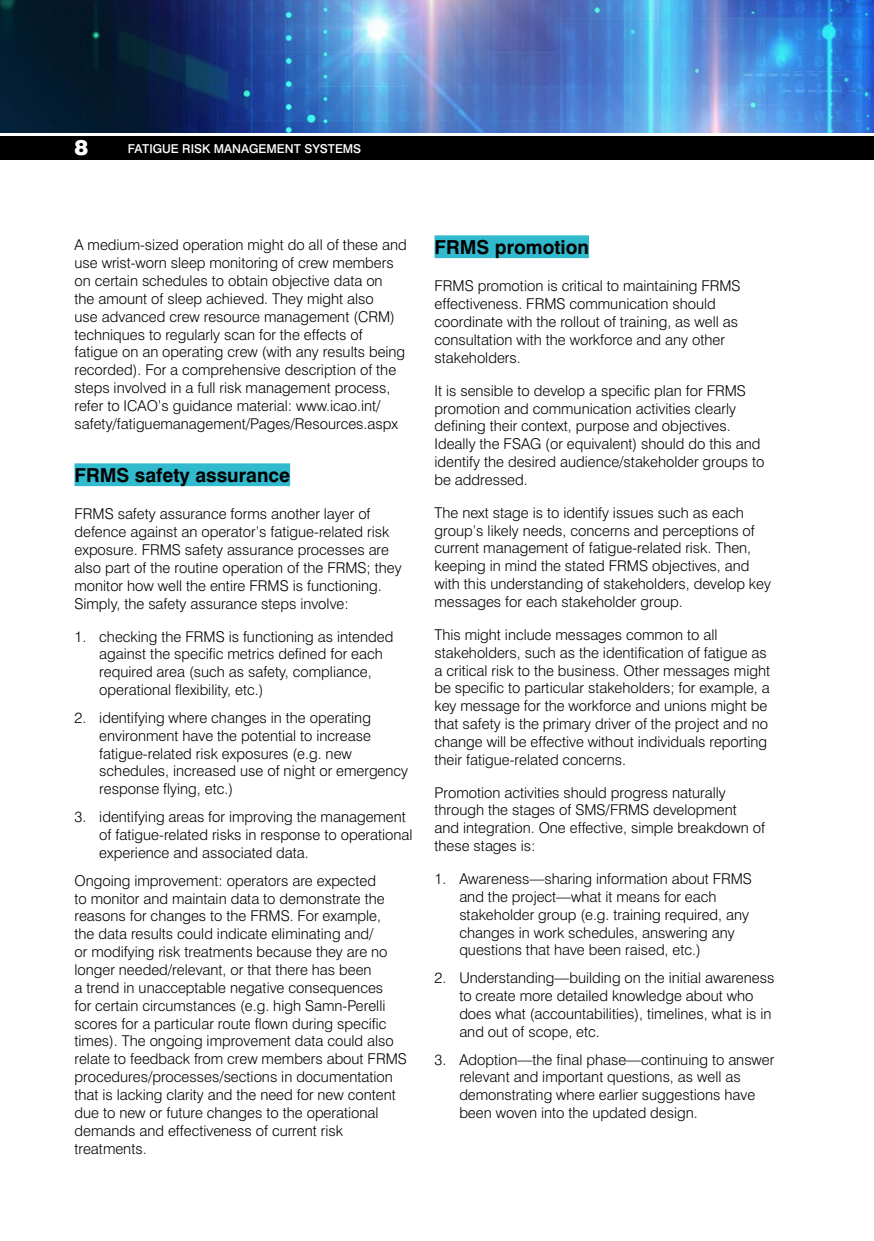
<style>
.page{position:relative;width:874px;height:1241px;background:#fff}
.page>*{position:absolute;margin:0;border:0;box-sizing:border-box;transform-origin:0 0}
.t1{font:900 21px "Swiss 721 BT";color:#fff}
.t2{font:700 19.25px "Swiss 721 BT";color:#000}
.Body_text_black{font:300 14.88px/17.8px "Swiss 721 BT";color:#000}
.number_tab{font:300 14.88px/17.8px "Swiss 721 BT";color:#000}
.t3{font:500 12.25px "Swiss 721 BT";color:#fff}
</style>
<div class="page">
<img style="left:0;top:0;width:873px;height:133px">
<div style="left:0;top:135px;width:873px;height:26px;background:#000"></div>
<hr style="left:0;top:160px;width:873px;height:2px;background:#fff">
<div style="left:74px;top:463px;width:216px;height:23px;background:#31b9ce"></div>
<div style="left:434px;top:235px;width:154px;height:23px;background:#31b9ce"></div>
<h1 class="t1" style="left:74px;top:135px;width:15px">8</h1>
<p class="t3" style="left:128px;top:141px;width:235px">FATIGUE RISK MANAGEMENT SYSTEMS</p>
<p class="Body_text_black" style="left:74px;top:236px;width:333px">A medium-sized operation might do all of these and use wrist-worn sleep monitoring of crew members on certain schedules to obtain objective data on<br>the amount of sleep achieved. They might also<br>use advanced crew resource management (CRM) techniques to regularly scan for the effects of fatigue on an operating crew (with any results being recorded). For a comprehensive description of the steps involved in a full risk management process, refer to ICAO’s guidance material: www.icao.int/ safety/fatiguemanagement/Pages/Resources.aspx</p>
<h2 class="t2" style="left:74px;top:463px;width:217px">FRMS safety assurance</h2>
<p class="Body_text_black" style="left:74px;top:505px;width:328px">FRMS safety assurance forms another layer of defence against an operator’s fatigue-related risk exposure. FRMS safety assurance processes are also part of the routine operation of the FRMS; they monitor how well the entire FRMS is functioning.<br>Simply, the safety assurance steps involve:</p>
<p class="number_tab" style="left:99px;top:627px;width:295px;text-indent:-25px">1. checking the FRMS is functioning as intended against the specific metrics defined for each required area (such as safety, compliance, operational flexibility, etc.)</p>
<p class="number_tab" style="left:99px;top:708px;width:310px;text-indent:-25px">2. identifying where changes in the operating environment have the potential to increase fatigue-related risk exposures (e.g. new schedules, increased use of night or emergency response flying, etc.)</p>
<p class="number_tab" style="left:99px;top:807px;width:315px;text-indent:-25px">3. identifying areas for improving the management of fatigue-related risks in response to operational experience and associated data.</p>
<p class="Body_text_black" style="left:74px;top:871px;width:334px">Ongoing improvement: operators are expected<br>to monitor and maintain data to demonstrate the reasons for changes to the FRMS. For example,<br>the data results could indicate eliminating and/<br>or modifying risk treatments because they are no longer needed/relevant, or that there has been<br>a trend in unacceptable negative consequences<br>for certain circumstances (e.g. high Samn-Perelli scores for a particular route flown during specific times). The ongoing improvement data could also relate to feedback from crew members about FRMS procedures/processes/sections in documentation that is lacking clarity and the need for new content due to new or future changes to the operational demands and effectiveness of current risk treatments.</p>
<h2 class="t2" style="left:434px;top:235px;width:156px">FRMS promotion</h2>
<p class="Body_text_black" style="left:434px;top:277px;width:307px">FRMS promotion is critical to maintaining FRMS effectiveness. FRMS communication should coordinate with the rollout of training, as well as consultation with the workforce and any other stakeholders.</p>
<p class="Body_text_black" style="left:434px;top:381px;width:331px">It is sensible to develop a specific plan for FRMS promotion and communication activities clearly defining their context, purpose and objectives.<br>Ideally the FSAG (or equivalent) should do this and identify the desired audience/stakeholder groups to be addressed.</p>
<p class="Body_text_black" style="left:434px;top:503px;width:338px">The next stage is to identify issues such as each group’s likely needs, concerns and perceptions of current management of fatigue-related risk. Then, keeping in mind the stated FRMS objectives, and with this understanding of stakeholders, develop key messages for each stakeholder group.</p>
<p class="Body_text_black" style="left:434px;top:625px;width:337px">This might include messages common to all stakeholders, such as the identification of fatigue as a critical risk to the business. Other messages might be specific to particular stakeholders; for example, a key message for the workforce and unions might be that safety is the primary driver of the project and no change will be effective without individuals reporting their fatigue-related concerns.</p>
<p class="Body_text_black" style="left:434px;top:783px;width:332px">Promotion activities should progress naturally through the stages of SMS/FRMS development and integration. One effective, simple breakdown of these stages is:</p>
<p class="number_tab" style="left:459px;top:869px;width:294px;text-indent:-25px">1. Awareness—sharing information about FRMS and the project—what it means for each stakeholder group (e.g. training required, any changes in work schedules, answering any questions that have been raised, etc.)</p>
<p class="number_tab" style="left:459px;top:968px;width:316px;text-indent:-25px">2. Understanding—building on the initial awareness to create more detailed knowledge about who does what (accountabilities), timelines, what is in and out of scope, etc.</p>
<p class="number_tab" style="left:459px;top:1049px;width:316px;text-indent:-25px">3. Adoption—the final phase—continuing to answer relevant and important questions, as well as demonstrating where earlier suggestions have been woven into the updated design.</p>
</div>
